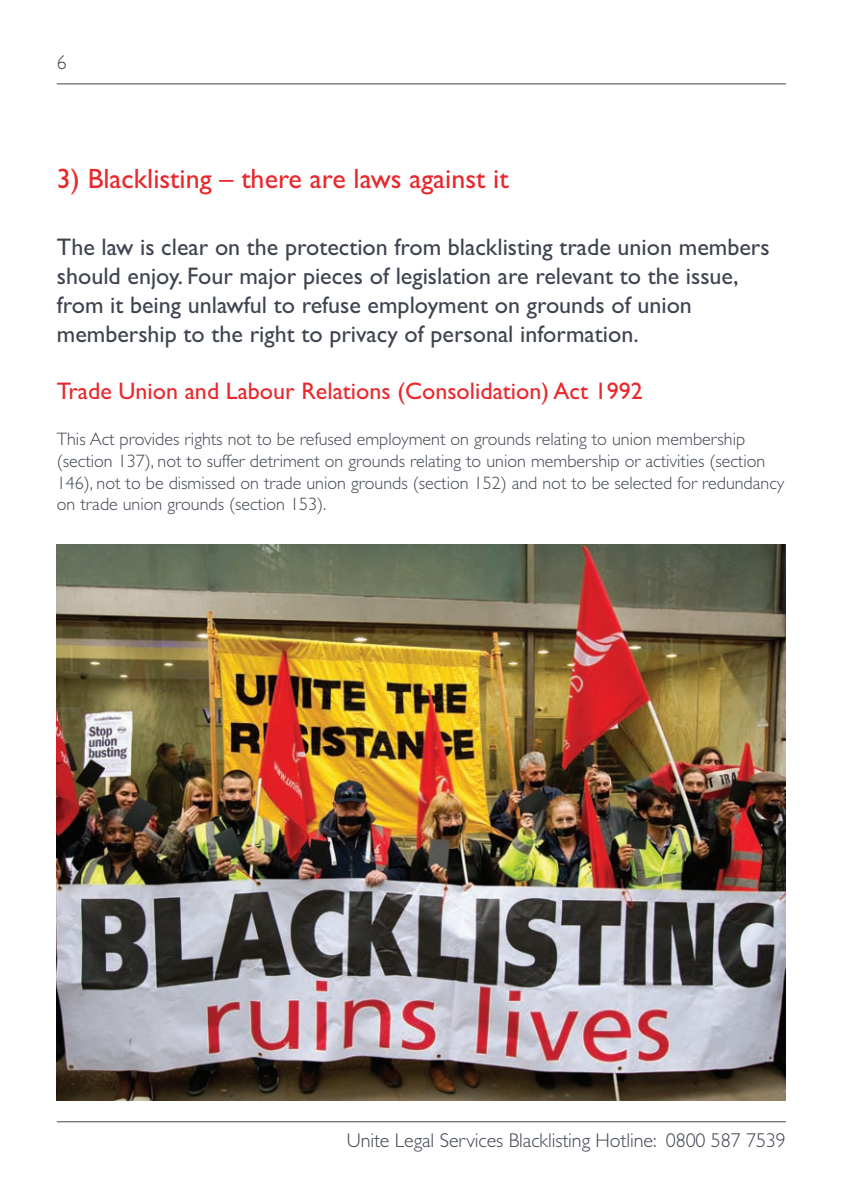
<style>
.page{position:relative;width:841px;height:1187px;background:#fff}
.page>*{position:absolute;margin:0;border:0;box-sizing:border-box;transform-origin:0 0}
.t1{font:28px "Gill Sans";color:#e9282d}
.t2{font:24px/28.8px "Gill Sans";color:#3e444f}
.t3{font:24px "Gill Sans";color:#e9282d}
.t4{font:300 20px "Gill Sans";letter-spacing:-.005em;color:#3e444f}
.t5{font:300 18px/21.6px "Gill Sans";color:#3e444f}
</style>
<div class="page">
<hr style="left:57px;top:84px;width:728px;height:1px;background:#3e444f">
<hr style="left:57px;top:1121px;width:728px;height:1px;background:#3e444f">
<img style="left:57px;top:544px;width:728px;height:557px">
<p class="t4" style="left:57px;top:51px;width:11px">6</p>
<h1 class="t1" style="left:57px;top:162px;width:453px">3) Blacklisting – there are laws against it</h1>
<p class="t2" style="left:57px;top:232px;width:714px">The law is clear on the protection from blacklisting trade union members should enjoy. Four major pieces of legislation are relevant to the issue, from it being unlawful to refuse employment on grounds of union membership to the right to privacy of personal information.</p>
<h2 class="t3" style="left:57px;top:377px;width:587px">Trade Union and Labour Relations (Consolidation) Act 1992</h2>
<p class="t5" style="left:57px;top:428px;width:729px">This Act provides rights not to be refused employment on grounds relating to union membership (section 137), not to suffer detriment on grounds relating to union membership or activities (section 146), not to be dismissed on trade union grounds (section 152) and not to be selected for redundancy on trade union grounds (section 153).</p>
<p class="t4" style="left:347px;top:1128px;width:440px">Unite Legal Services Blacklisting Hotline: 0800 587 7539</p>
</div>
